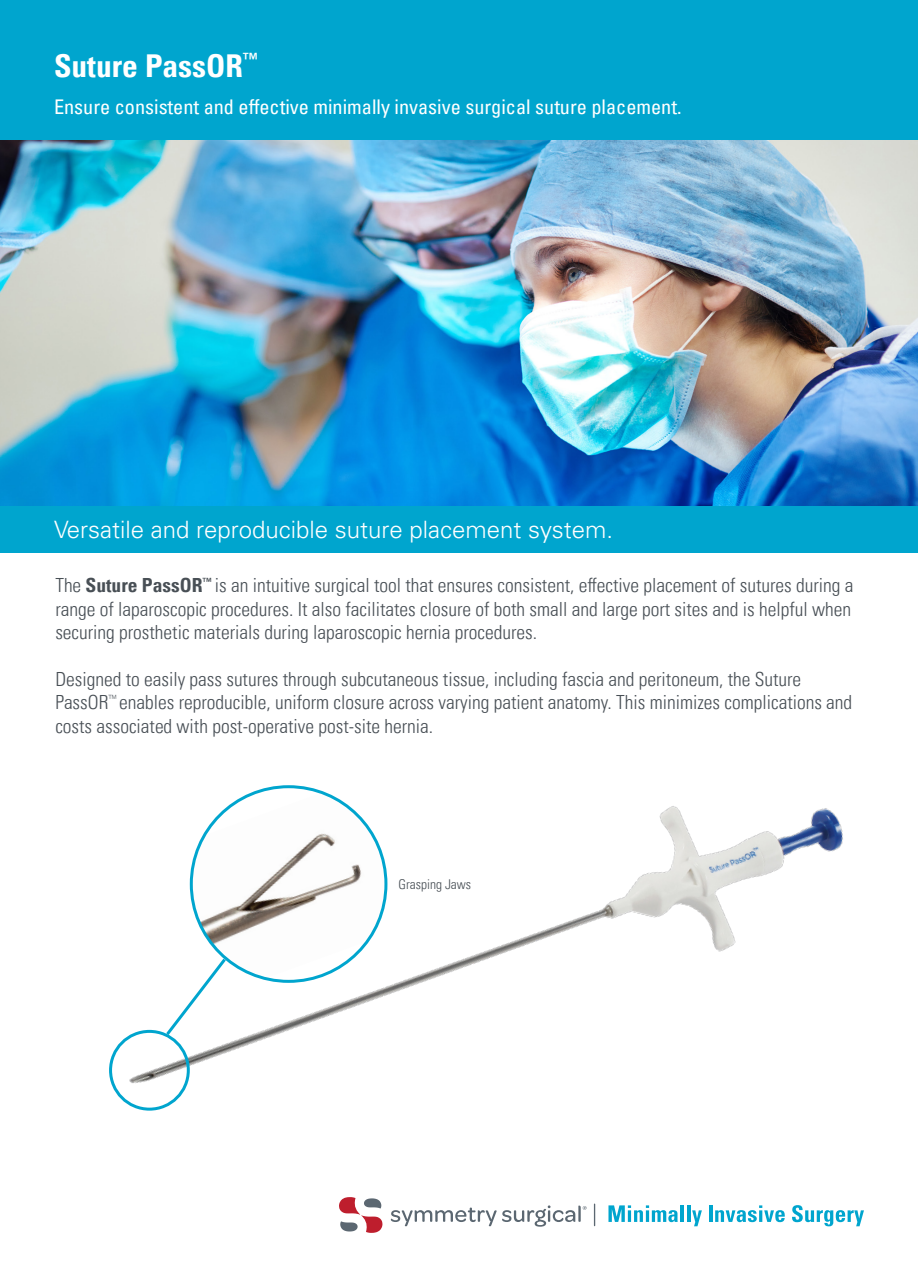
<style>
.page{position:relative;width:918px;height:1269px;background:#fff}
.page>*{position:absolute;margin:0;border:0;box-sizing:border-box;transform-origin:0 0}
.t1{font:700 condensed 31.5px "Univers LT Pro";color:#fff}
.t2{font:300 24px "Univers LT Pro 45";color:#fff}
.t3{font:condensed 20.25px "Univers LT Pro";color:#fff}
.t4{font:300 condensed 19.5px/23.4px "Univers LT Pro";color:#484f55}
.t5{font:300 condensed 13.5px "Univers LT Pro";color:#484f55}
.s1{font-weight:700}
</style>
<div class="page">
<div style="left:0;top:0;width:918px;height:164px;background:#00a5ce"></div>
<img style="left:0;top:141px;width:918px;height:365px">
<div style="left:0;top:506px;width:918px;height:46px;background:#00a5ce"></div>
<svg style="left:608px;top:1205px;width:70px;height:17px"></svg>
<hr style="left:681px;top:1205px;width:3px;height:17px;background:#00a5ce">
<hr style="left:687px;top:1205px;width:3px;height:17px;background:#00a5ce">
<svg style="left:692px;top:1210px;width:10px;height:16px"></svg>
<hr style="left:709px;top:1205px;width:3px;height:17px;background:#00a5ce">
<svg style="left:715px;top:1205px;width:70px;height:17px"></svg>
<svg style="left:792px;top:1205px;width:72px;height:21px"></svg>
<svg style="left:339px;top:1197px;width:44px;height:36px"></svg>
<svg style="left:594px;top:1204px;width:1px;height:22px"></svg>
<svg style="left:391px;top:1205px;width:196px;height:22px"></svg>
<img style="left:121px;top:790px;width:722px;height:313px">
<img style="left:191px;top:793px;width:195px;height:185px">
<div style="left:109px;top:1030px;width:81px;height:81px;border:3px solid #00a5ce;border-radius:50%"></div>
<svg style="left:163px;top:955px;width:66px;height:83px"></svg>
<h1 class="t1" style="left:54px;top:46px;width:206px">Suture PassOR<sup>™</sup></h1>
<p class="t3" style="left:54px;top:94px;width:629px">Ensure consistent and effective minimally invasive surgical suture placement.</p>
<p class="t2" style="left:54px;top:513px;width:561px">Versatile and reproducible suture placement system.</p>
<p class="t4" style="left:55px;top:573px;width:800px">The <span class="s1">Suture PassOR</span><sup>™</sup> is an intuitive surgical tool that ensures consistent, effective placement of sutures during a range of laparoscopic procedures. It also facilitates closure of both small and large port sites and is helpful when securing prosthetic materials during laparoscopic hernia procedures.</p>
<p class="t4" style="left:55px;top:666px;width:798px">Designed to easily pass sutures through subcutaneous tissue, including fascia and peritoneum, the Suture<br>PassOR<sup>™</sup> enables reproducible, uniform closure across varying patient anatomy. This minimizes complications and costs associated with post-operative post-site hernia.</p>
<p class="t5" style="left:399px;top:875px;width:74px">Grasping Jaws</p>
</div>
